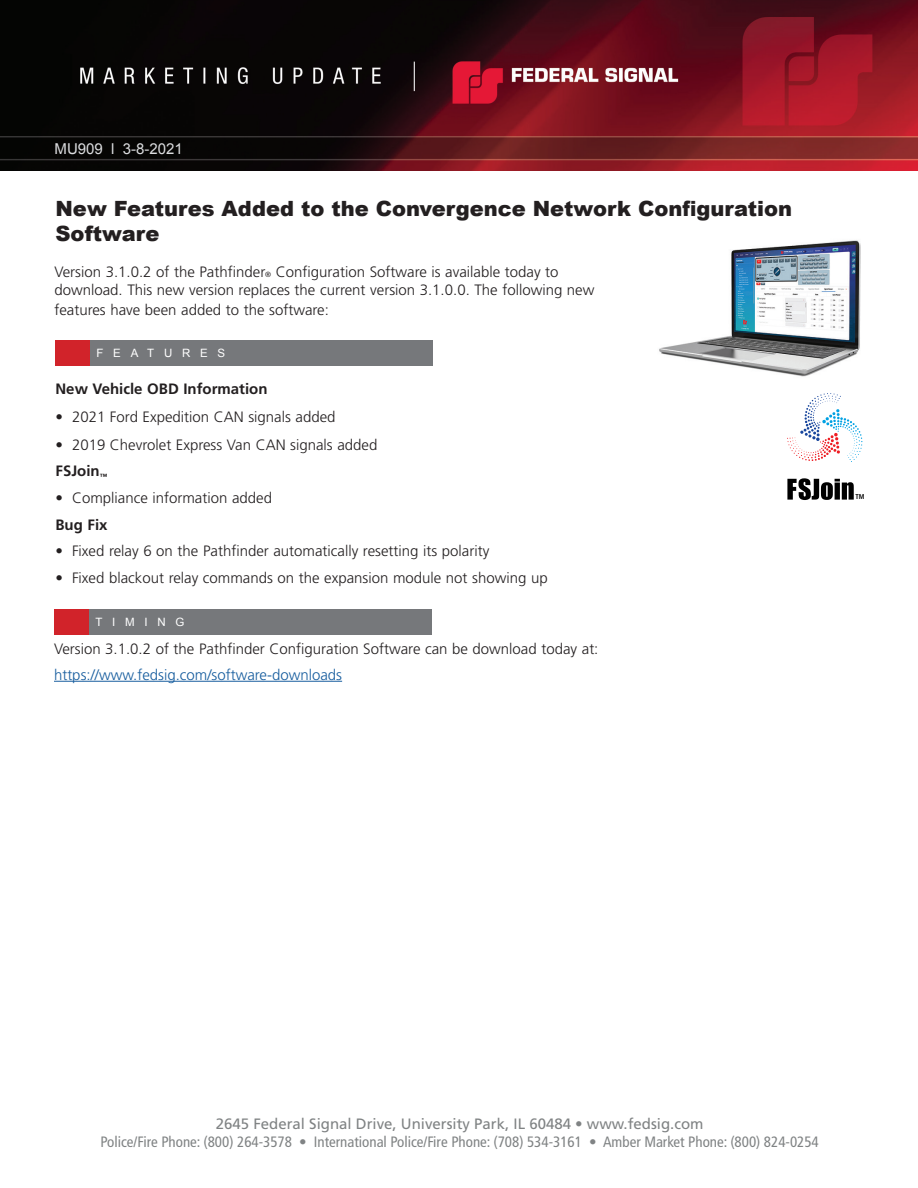
<style>
.page{position:relative;width:918px;height:1188px;background:#fff}
.page>*{position:absolute;margin:0;border:0;box-sizing:border-box;transform-origin:0 0}
.t1{font:900 21px/25.2px "Arial";color:#231f20}
.t2{font:300 15px/18px "Frutiger LT Std";color:#231f20}
.t3{font:condensed 15px "Frutiger LT Std";color:#808384}
.t4{font:15px "Frutiger LT Std";color:#808384}
.t5{font:300 15px "Frutiger LT Std";color:#175d9e}
.t6{font:700 15px "Frutiger LT Std";color:#231f20}
.t7{font:15px "Arial";color:#dcdddf}
.t8{font:11.55px "Arial";letter-spacing:.85em;color:#fff}
.t9{font:700 condensed 7.05px "Frutiger LT Std";color:#000}
.s1{font-size:7.5px}
.s2{font-weight:700}
</style>
<div class="page">
<img style="left:0;top:0;width:918px;height:171px">
<img style="left:659px;top:240px;width:202px;height:137px">
<hr style="left:54px;top:681px;width:288px;height:1px;background:#175d9e">
<div style="left:56px;top:340px;width:35px;height:25px;background:#d1232a"></div>
<div style="left:91px;top:340px;width:342px;height:25px;background:#76787b"></div>
<div style="left:55px;top:609px;width:35px;height:25px;background:#d1232a"></div>
<div style="left:90px;top:609px;width:342px;height:25px;background:#76787b"></div>
<svg style="left:787px;top:393px;width:76px;height:69px"></svg>
<svg style="left:787px;top:478px;width:67px;height:22px"></svg>
<p class="t7" style="left:55px;top:139px;width:130px">MU909 l 3-8-2021</p>
<h1 class="t1" style="left:56px;top:196px;width:738px">New Features Added to the Convergence Network Configuration<br>Software</h1>
<p class="t2" style="left:54px;top:263px;width:542px">Version 3.1.0.2 of the Pathfinder<span class="s1">®</span> Configuration Software is available today to download. This new version replaces the current version 3.1.0.0. The following new</p>
<p class="t2" style="left:54px;top:301px;width:276px">features have been added to the software:</p>
<p class="t8" style="left:97px;top:345px;width:130px">FEATURES</p>
<p class="t6" style="left:56px;top:379px;width:214px">New Vehicle OBD Information</p>
<p class="t2" style="left:56px;top:408px;width:282px">• 2021 Ford Expedition CAN signals added</p>
<p class="t2" style="left:56px;top:431px;width:323px;line-height:26.7px">• 2019 Chevrolet Express Van CAN signals added<br><span class="s2">FSJoin</span><sub>™</sub></p>
<p class="t2" style="left:56px;top:489px;width:218px">• Compliance information added</p>
<p class="t6" style="left:56px;top:516px;width:54px">Bug Fix</p>
<p class="t2" style="left:56px;top:542px;width:435px">• Fixed relay 6 on the Pathfinder automatically resetting its polarity</p>
<p class="t2" style="left:56px;top:569px;width:494px">• Fixed blackout relay commands on the expansion module not showing up</p>
<p class="t8" style="left:96px;top:614px;width:90px">TIMING</p>
<p class="t2" style="left:54px;top:640px;width:546px">Version 3.1.0.2 of the Pathfinder Configuration Software can be download today at:</p>
<p class="t5" style="left:54px;top:666px;width:290px">https://www.fedsig.com/software-downloads</p>
<p class="t9" style="left:855px;top:492px;width:11px">TM</p>
<p class="t4" style="left:216px;top:1115px;width:489px">2645 Federal Signal Drive, University Park, IL 60484 • www.fedsig.com</p>
<p class="t3" style="left:101px;top:1134px;width:720px">Police/Fire Phone: (800) 264-3578 • International Police/Fire Phone: (708) 534-3161 • Amber Market Phone: (800) 824-0254</p>
</div>
